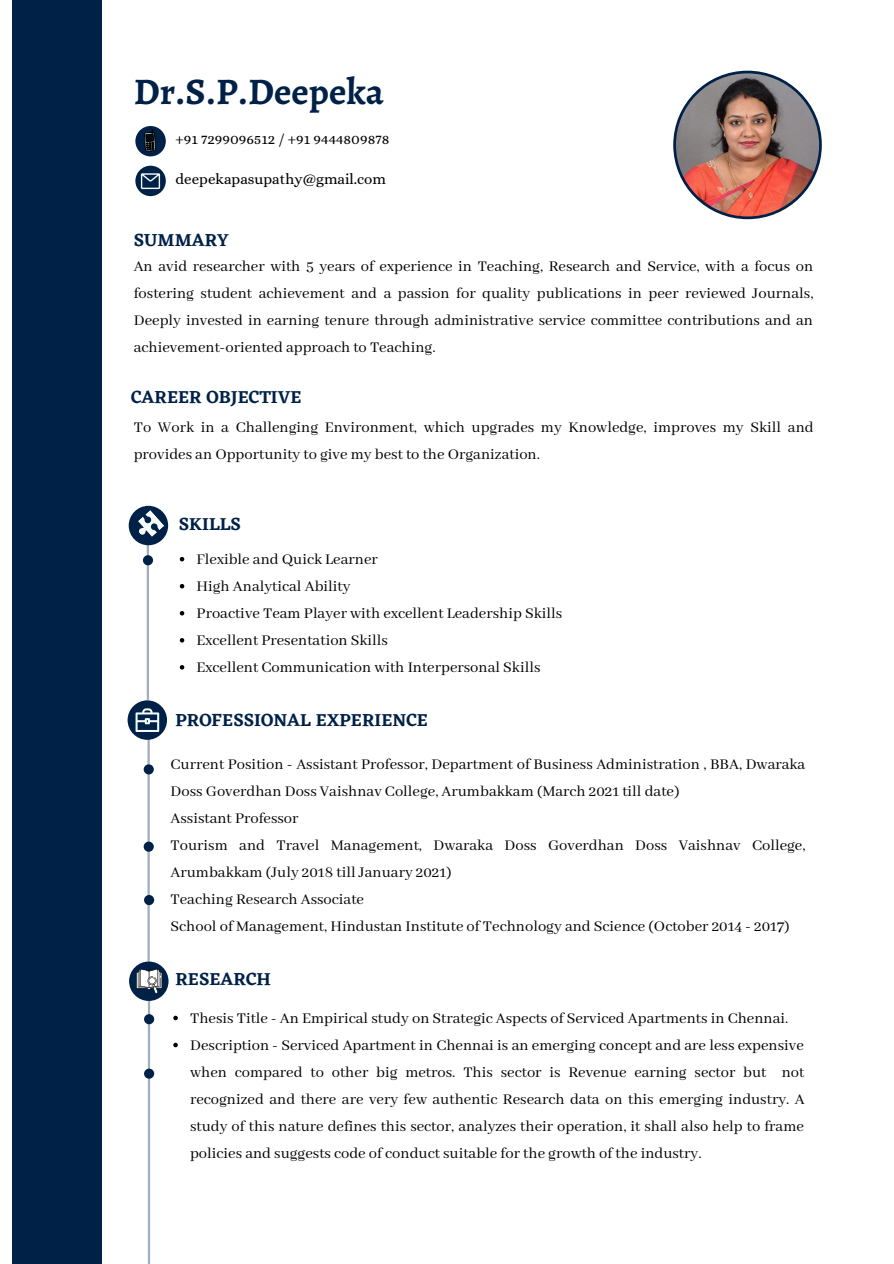
<style>
.page{position:relative;width:894px;height:1264px;background:#fff}
.page>*{position:absolute;margin:0;border:0;box-sizing:border-box;transform-origin:0 0}
.t1{font:700 37.5px "Alegreya";color:#002147}
.t2{font:600 18px "Eczar";color:#002147}
.t3{font:16.5px/27px "Abhaya Libre";color:#000}
.t4{font:15px "Alice";color:#000}
</style>
<div class="page">
<div style="left:13px;top:0;width:88px;height:1263px;background:#002147"></div>
<svg style="left:135px;top:166px;width:31px;height:30px"></svg>
<svg style="left:141px;top:173px;width:19px;height:16px"></svg>
<div style="left:135px;top:126px;width:31px;height:30px;background:#002147;border-radius:50%"></div>
<svg style="left:144px;top:128px;width:12px;height:23px"></svg>
<hr style="left:147px;top:535px;width:2px;height:164px;background:#a1aebd">
<div style="left:129px;top:506px;width:39px;height:39px;background:#002147;border-radius:50%"></div>
<svg style="left:133px;top:510px;width:31px;height:31px"></svg>
<hr style="left:147px;top:712px;width:3px;height:248px;background:#a1aebd">
<div style="left:127px;top:700px;width:40px;height:39px;background:#002147;border-radius:50%"></div>
<svg style="left:135px;top:708px;width:24px;height:24px"></svg>
<div style="left:143px;top:555px;width:10px;height:10px;background:#002147;border-radius:50%"></div>
<hr style="left:148px;top:962px;width:2px;height:301px;background:#a1aebd">
<div style="left:129px;top:961px;width:39px;height:39px;background:#002147;border-radius:50%"></div>
<svg style="left:136px;top:969px;width:26px;height:24px"></svg>
<svg style="left:180px;top:557px;width:4px;height:4px"></svg>
<svg style="left:180px;top:584px;width:4px;height:4px"></svg>
<svg style="left:180px;top:611px;width:4px;height:4px"></svg>
<svg style="left:180px;top:638px;width:4px;height:4px"></svg>
<svg style="left:180px;top:665px;width:4px;height:4px"></svg>
<div style="left:144px;top:764px;width:10px;height:10px;background:#002147;border-radius:50%"></div>
<div style="left:144px;top:841px;width:10px;height:10px;background:#002147;border-radius:50%"></div>
<img style="left:673px;top:71px;width:148px;height:148px">
<svg style="left:173px;top:1015px;width:5px;height:5px"></svg>
<svg style="left:173px;top:1042px;width:5px;height:5px"></svg>
<div style="left:144px;top:1068px;width:10px;height:10px;background:#002147;border-radius:50%"></div>
<div style="left:144px;top:1014px;width:10px;height:10px;background:#002147;border-radius:50%"></div>
<div style="left:144px;top:895px;width:10px;height:10px;background:#002147;border-radius:50%"></div>
<p class="t1" style="left:134px;top:66px;width:251px">Dr.S.P.Deepeka</p>
<p class="t4" style="left:175px;top:130px;width:215px">+91 7299096512 / +91 9444809878</p>
<p class="t4" style="left:175px;top:171px;width:212px">deepekapasupathy@gmail.com</p>
<p class="t2" style="left:134px;top:229px;width:97px">SUMMARY</p>
<p class="t3" style="left:134px;top:253px;width:681px;text-align:justify">An avid researcher with 5 years of experience in Teaching, Research and Service, with a focus on fostering student achievement and a passion for quality publications in peer reviewed Journals, Deeply invested in earning tenure through administrative service committee contributions and an achievement-oriented approach to Teaching.</p>
<p class="t2" style="left:131px;top:386px;width:172px">CAREER OBJECTIVE</p>
<p class="t3" style="left:134px;top:414px;width:681px">To Work in a Challenging Environment, which upgrades my Knowledge, improves my Skill and provides an Opportunity to give my best to the Organization.</p>
<p class="t2" style="left:179px;top:513px;width:64px">SKILLS</p>
<p class="t3" style="left:196px;top:546px;width:183px">Flexible and Quick Learner</p>
<p class="t3" style="left:196px;top:573px;width:155px">High Analytical Ability</p>
<p class="t3" style="left:196px;top:600px;width:367px">Proactive Team Player with excellent Leadership Skills</p>
<p class="t3" style="left:196px;top:627px;width:193px">Excellent Presentation Skills</p>
<p class="t3" style="left:196px;top:654px;width:345px">Excellent Communication with Interpersonal Skills</p>
<p class="t2" style="left:175px;top:709px;width:254px">PROFESSIONAL EXPERIENCE</p>
<p class="t3" style="left:170px;top:751px;width:636px">Current Position - Assistant Professor, Department of Business Administration , BBA, Dwaraka<br>Doss Goverdhan Doss Vaishnav College, Arumbakkam (March 2021 till date)</p>
<p class="t3" style="left:170px;top:805px;width:129px">Assistant Professor</p>
<p class="t3" style="left:170px;top:832px;width:636px">Tourism and Travel Management, Dwaraka Doss Goverdhan Doss Vaishnav College,<br>Arumbakkam (July 2018 till January 2021)</p>
<p class="t3" style="left:170px;top:886px;width:195px">Teaching Research Associate</p>
<p class="t3" style="left:170px;top:913px;width:620px">School of Management, Hindustan Institute of Technology and Science (October 2014 - 2017)</p>
<p class="t2" style="left:175px;top:968px;width:97px">RESEARCH</p>
<p class="t3" style="left:190px;top:1004px;width:599px">Thesis Title - An Empirical study on Strategic Aspects of Serviced Apartments in Chennai.</p>
<p class="t3" style="left:190px;top:1031px;width:616px;text-align:justify">Description - Serviced Apartment in Chennai is an emerging concept and are less expensive when compared to other big metros. This sector is Revenue earning sector but not recognized and there are very few authentic Research data on this emerging industry. A study of this nature defines this sector, analyzes their operation, it shall also help to frame policies and suggests code of conduct suitable for the growth of the industry.</p>
</div>
